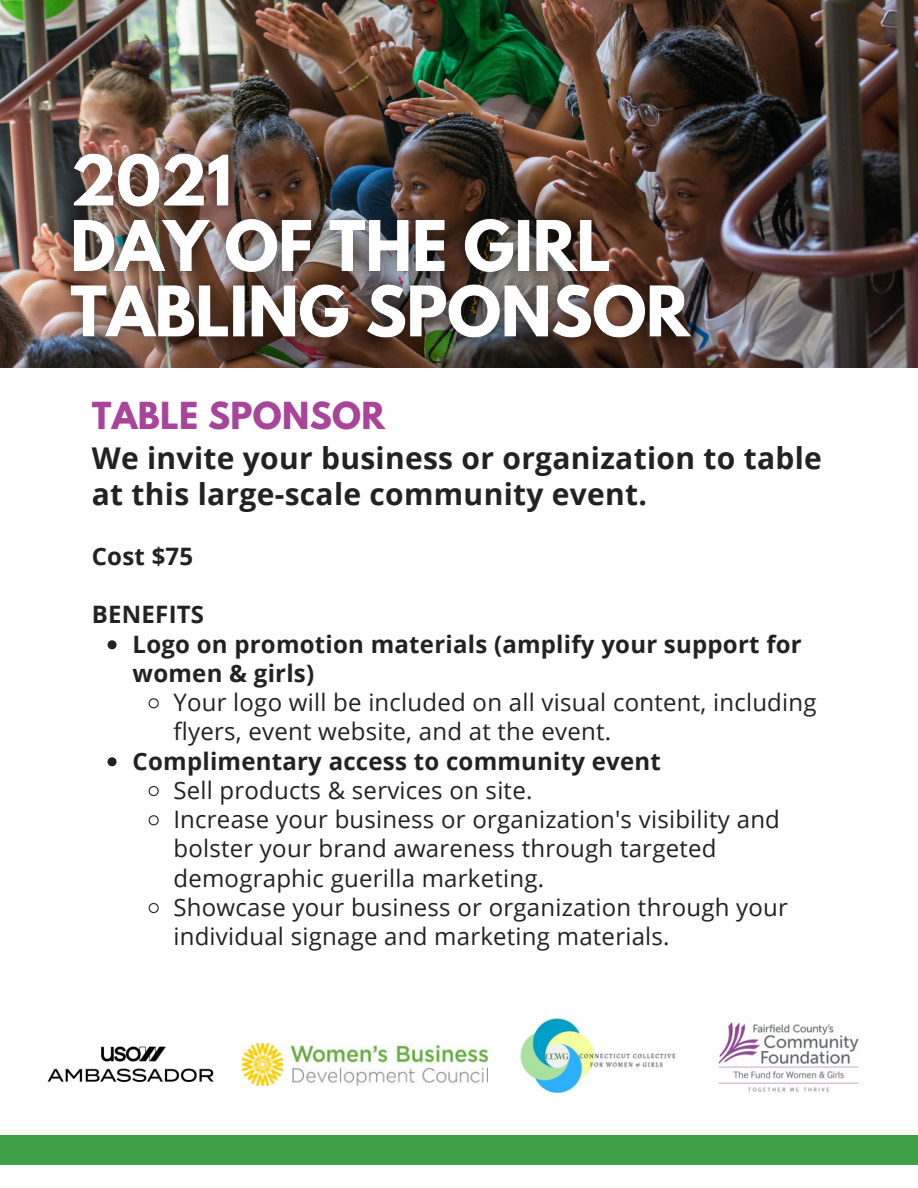
<style>
.page{position:relative;width:918px;height:1188px;background:#fff}
.page>*{position:absolute;margin:0;border:0;box-sizing:border-box;transform-origin:0 0}
.t1{font:700 33px "League Spartan";letter-spacing:.01em;color:#a84499}
.t2{font:700 30px/36px "Open Sans";letter-spacing:.01em;color:#222}
.t3{font:24px/29.2px "Open Sans";letter-spacing:.01em;color:#222}
.t4{font:700 24px/29.2px "Open Sans";letter-spacing:.01em;color:#222}
</style>
<div class="page">
<img style="left:0;top:0;width:918px;height:368px">
<svg style="left:108px;top:640px;width:9px;height:9px"></svg>
<svg style="left:148px;top:698px;width:11px;height:11px"></svg>
<svg style="left:108px;top:757px;width:9px;height:9px"></svg>
<svg style="left:148px;top:786px;width:11px;height:11px"></svg>
<svg style="left:148px;top:815px;width:11px;height:11px"></svg>
<svg style="left:148px;top:903px;width:11px;height:11px"></svg>
<div style="left:0;top:1135px;width:918px;height:30px;background:#40a047"></div>
<img style="left:47px;top:1046px;width:167px;height:36px">
<img style="left:242px;top:1043px;width:246px;height:43px">
<img style="left:718px;top:1022px;width:141px;height:70px">
<img style="left:520px;top:1018px;width:156px;height:76px">
<img style="left:43px;top:124px;width:677px;height:244px">
<p class="t1" style="left:92px;top:399px;width:295px">TABLE SPONSOR</p>
<p class="t2" style="left:92px;top:440px;width:732px">We invite your business or organization to table at this large-scale community event.</p>
<p class="t4" style="left:92px;top:541px;width:103px">Cost $75</p>
<p class="t4" style="left:92px;top:599px;width:114px">BENEFITS</p>
<p class="t4" style="left:133px;top:629px;width:671px">Logo on promotion materials (amplify your support for women &amp; girls)</p>
<p class="t3" style="left:173px;top:687px;width:645px">Your logo will be included on all visual content, including flyers, event website, and at the event.</p>
<p class="t4" style="left:133px;top:746px;width:530px">Complimentary access to community event</p>
<p class="t3" style="left:173px;top:775px;width:361px">Sell products &amp; services on site.</p>
<p class="t3" style="left:173px;top:804px;width:608px">Increase your business or organization's visibility and bolster your brand awareness through targeted demographic guerilla marketing.</p>
<p class="t3" style="left:173px;top:892px;width:616px">Showcase your business or organization through your individual signage and marketing materials.</p>
</div>
